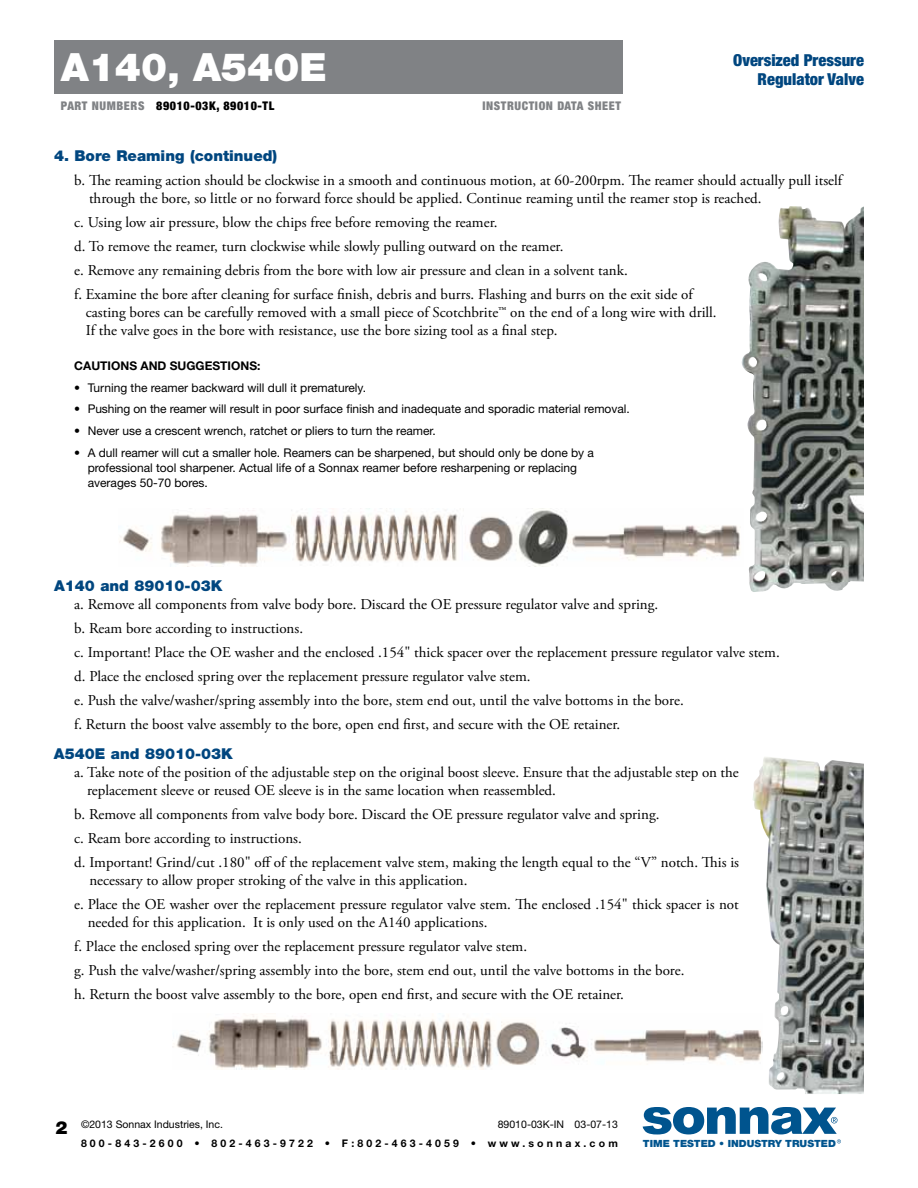
<style>
.page{position:relative;width:918px;height:1188px;background:#fff}
.page>*{position:absolute;margin:0;border:0;box-sizing:border-box;transform-origin:0 0}
.t1{font:900 39px "Helvetica Neue LT Std";color:#fff}
.t2{font:900 18px "Helvetica Neue LT Std";color:#000}
.t3{font:900 condensed 16.5px/19.5px "Helvetica Neue LT Std";color:#00467f;text-align:right}
.t4{font:15px/24px "Adobe Garamond Pro";color:#000}
.t5{font:900 15px "Helvetica Neue LT Std";color:#00467f}
.t6{font:12px/15px "Helvetica Neue LT Std";color:#000}
.t7{font:900 condensed 12px "Helvetica Neue LT Std";letter-spacing:.05em;color:#000}
.t8{font:700 12px "Helvetica Neue LT Std";color:#000}
.t9{font:900 condensed 12px "Helvetica Neue LT Std";letter-spacing:.05em;color:#808285}
.t10{font:700 10.5px "Helvetica Neue LT Std";letter-spacing:.3em;color:#000}
.t11{font:10.5px "Helvetica Neue LT Std";color:#000}
.t12{font:900 9.9px "Helvetica Neue LT Std";color:#00548e}
.s1{color:#808285}
</style>
<div class="page">
<svg style="left:643px;top:1107px;width:198px;height:36px"></svg>
<img style="left:752px;top:757px;width:112px;height:337px">
<img style="left:173px;top:1013px;width:589px;height:57px">
<div style="left:54px;top:40px;width:568px;height:54px;background:#808285"></div>
<img style="left:741px;top:206px;width:123px;height:386px">
<img style="left:119px;top:508px;width:624px;height:59px">
<h1 class="t1" style="left:61px;top:44px;width:268px">A140, A540E</h1>
<p class="t3" style="left:733px;top:50px;width:132px">Oversized Pressure<br>Regulator Valve</p>
<p class="t7" style="left:61px;top:98px;width:215px"><span class="s1">PART NUMBERs</span> 89010-03K, 89010-TL</p>
<p class="t9" style="left:482px;top:98px;width:54px">Instruction</p>
<p class="t9" style="left:557px;top:98px;width:15px">Data</p>
<p class="t9" style="left:588px;top:98px;width:22px">Sheet</p>
<p class="t5" style="left:54px;top:147px;width:225px">4. Bore Reaming (continued)</p>
<p class="t4" style="left:89px;top:172px;width:755px;line-height:18px;text-indent:-15px">b. The reaming action should be clockwise in a smooth and continuous motion, at 60-200rpm. The reamer should actually pull itself through the bore, so little or no forward force should be applied. Continue reaming until the reamer stop is reached.</p>
<p class="t4" style="left:74px;top:211px;width:620px">c. Using low air pressure, blow the chips free before removing the reamer.<br>d. To remove the reamer, turn clockwise while slowly pulling outward on the reamer.<br>e. Remove any remaining debris from the bore with low air pressure and clean in a solvent tank.<br>f. Examine the bore after cleaning for surface finish, debris and burrs. Flashing and burrs on the exit side of</p>
<p class="t4" style="left:86px;top:304px;width:632px;line-height:18px">casting bores can be carefully removed with a small piece of Scotchbrite™ on the end of a long wire with drill.<br>If the valve goes in the bore with resistance, use the bore sizing tool as a final step.</p>
<p class="t8" style="left:74px;top:358px;width:188px">CAUTIONS AN D SUGGESTIONS:</p>
<p class="t6" style="left:74px;top:380px;width:293px">• Turning the reamer backward will dull it prematurely.</p>
<p class="t6" style="left:74px;top:402px;width:557px">• Pushing on the reamer will result in poor surface finish and inadequate and sporadic material removal.</p>
<p class="t6" style="left:74px;top:423px;width:363px">• Never use a crescent wrench, ratchet or pliers to turn the reamer.</p>
<p class="t6" style="left:88px;top:445px;width:508px;text-indent:-14px">• A dull reamer will cut a smaller hole. Reamers can be sharpened, but should only be done by a professional tool sharpener. Actual life of a Sonnax reamer before resharpening or replacing averages 50-70 bores.</p>
<p class="t5" style="left:54px;top:576px;width:170px">A140 and 89010-03K</p>
<p class="t4" style="left:74px;top:592px;width:707px">a. Remove all components from valve body bore. Discard the OE pressure regulator valve and spring.<br>b. Ream bore according to instructions.<br>c. Important! Place the OE washer and the enclosed .154" thick spacer over the replacement pressure regulator valve stem. d. Place the enclosed spring over the replacement pressure regulator valve stem.<br>e. Push the valve/washer/spring assembly into the bore, stem end out, until the valve bottoms in the bore.<br>f. Return the boost valve assembly to the bore, open end first, and secure with the OE retainer.</p>
<p class="t5" style="left:54px;top:745px;width:180px">A540E and 89010-03K</p>
<p class="t4" style="left:87px;top:764px;width:653px;line-height:18px;text-indent:-13px">a. Take note of the position of the adjustable step on the original boost sleeve. Ensure that the adjustable step on the replacement sleeve or reused OE sleeve is in the same location when reassembled.</p>
<p class="t4" style="left:74px;top:803px;width:666px">b. Remove all components from valve body bore. Discard the OE pressure regulator valve and spring.<br>c. Ream bore according to instructions.<br>d. Important! Grind/cut .180" off of the replacement valve stem, making the length equal to the “V” notch. This is</p>
<p class="t4" style="left:74px;top:869px;width:666px;text-indent:15px">necessary to allow proper stroking of the valve in this application.<br>e. Place the OE washer over the replacement pressure regulator valve stem. The enclosed .154" thick spacer is not</p>
<p class="t4" style="left:74px;top:911px;width:612px;text-indent:13px">needed for this application. It is only used on the A140 applications.<br>f. Place the enclosed spring over the replacement pressure regulator valve stem.<br>g. Push the valve/washer/spring assembly into the bore, stem end out, until the valve bottoms in the bore. h. Return the boost valve assembly to the bore, open end first, and secure with the OE retainer.</p>
<p class="t2" style="left:56px;top:1116px;width:14px">2</p>
<p class="t11" style="left:81px;top:1118px;width:144px">©2013 Sonnax Industries, Inc.</p>
<p class="t11" style="left:498px;top:1118px;width:122px">89010-03K-IN 03-07-13</p>
<p class="t10" style="left:81px;top:1137px;width:538px">800-843-2600 • 802-463-9722 • F:802-463-4059 • WWW.SONNAX.COM</p>
<p class="t12" style="left:643px;top:1137px;width:195px">TIME TESTED • INDUSTRY TRUSTED</p>
</div>
